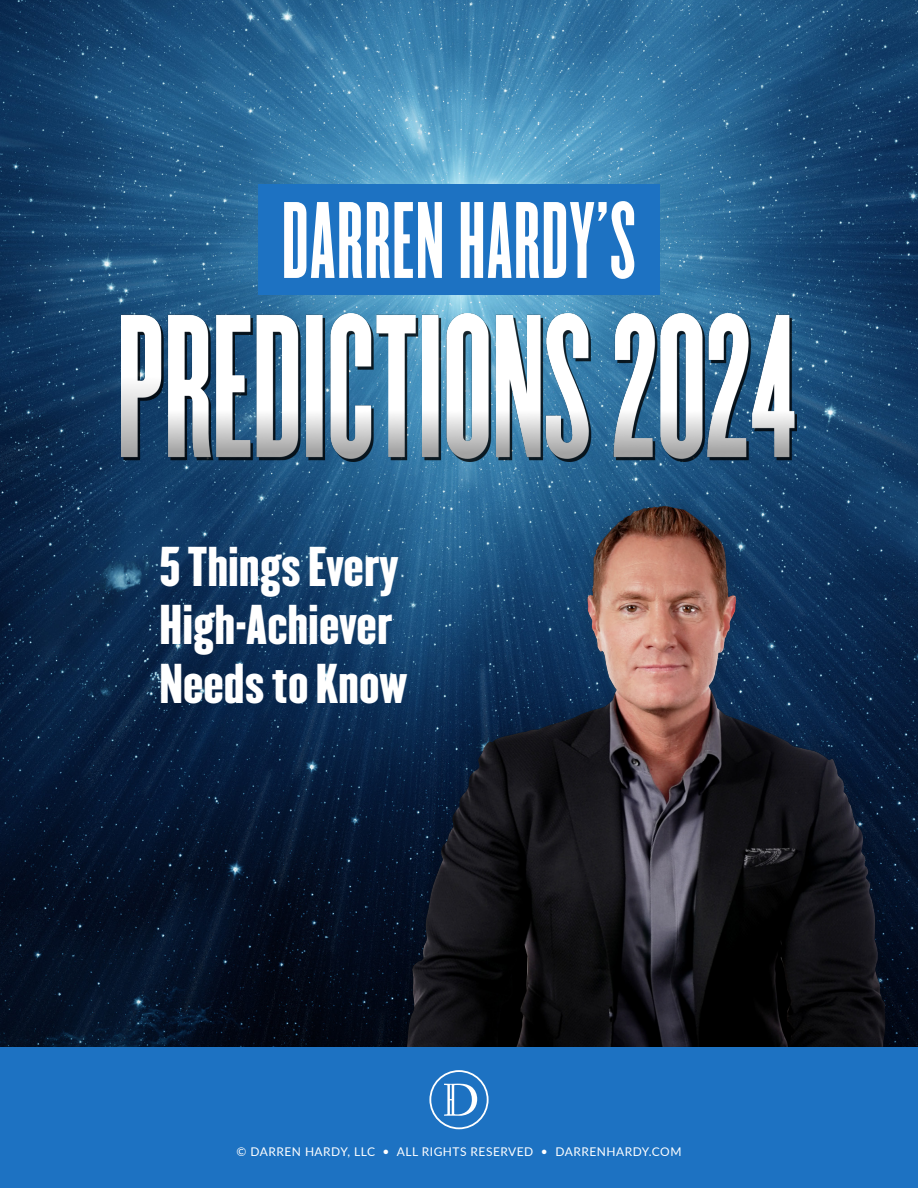
<style>
.page{position:relative;width:918px;height:1188px;background:#fff}
.page>*{position:absolute;margin:0;border:0;box-sizing:border-box;transform-origin:0 0}
.t1{font:94.8px "Champion Gothic Bantamweight";letter-spacing:.02em;color:#fff}
.t2{font:49.05px "Champion Gothic Lightweight";color:#fff}
.t3{font:12px "Lato";letter-spacing:.04em;color:#fff}
</style>
<div class="page">
<img style="left:0;top:0;width:918px;height:1048px">
<img style="left:350px;top:486px;width:568px;height:562px">
<img style="left:121px;top:313px;width:676px;height:149px">
<div style="left:0;top:1048px;width:918px;height:140px;background:#1d72c2"></div>
<div style="left:258px;top:184px;width:402px;height:111px;background:#1d72c2"></div>
<svg style="left:429px;top:1070px;width:60px;height:59px"></svg>
<p class="t1" style="left:282px;top:171px;width:355px">DARREN HARDY’S</p>
<p class="t2" style="left:160px;top:526px;width:240px">5 Things Every</p>
<p class="t2" style="left:160px;top:585px;width:234px">High-Achiever</p>
<p class="t2" style="left:160px;top:644px;width:249px">Needs to Know</p>
<p class="t3" style="left:236px;top:1143px;width:447px">© DARREN HARDY, LLC • ALL RIGHTS RESERVED • DARRENHARDY.COM</p>
</div>
